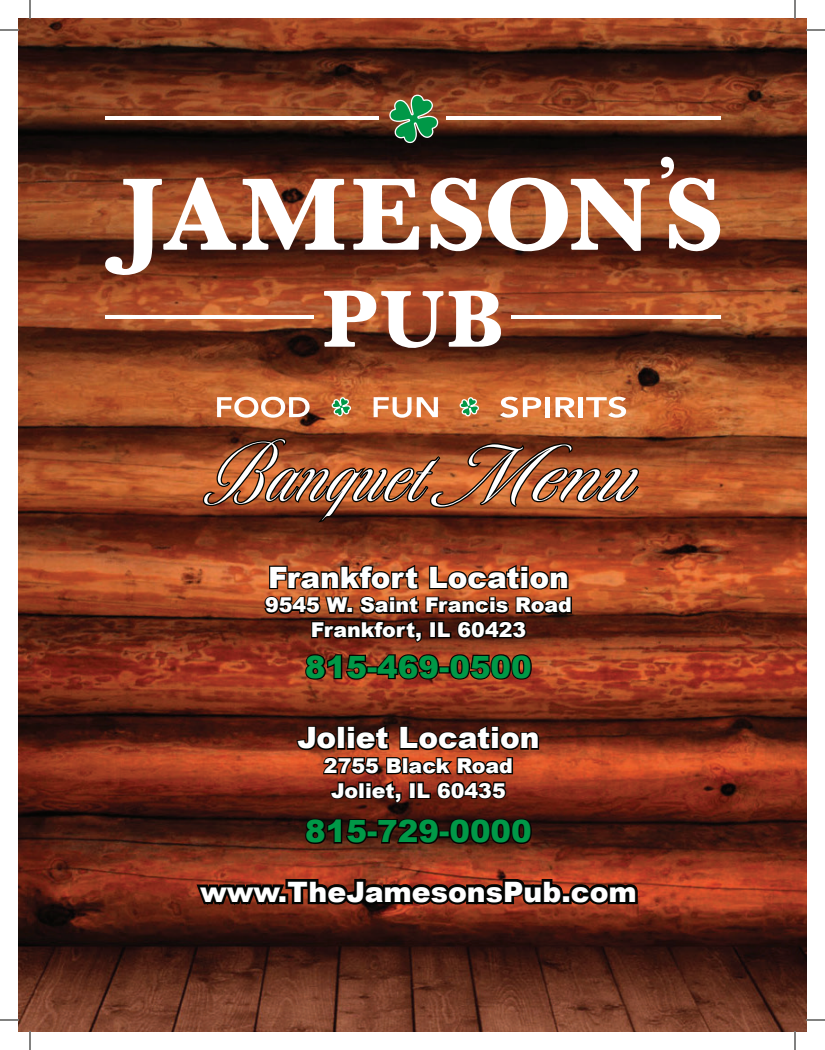
<style>
.page{position:relative;width:825px;height:1050px;background:#fff}
.page>*{position:absolute;margin:0;border:0;box-sizing:border-box;transform-origin:0 0}
.t1{font:italic 500 84.38px "Tangier";color:#fff;scale:.79 1}
.t2{font:900 30.62px "Arial";color:#009847}
.t3{font:900 29.38px "Arial";color:#fff}
.t4{font:900 28.12px "Arial";color:#fff}
.t5{font:900 20.5px/24.5px "Arial";color:#fff;text-align:center}
</style>
<div class="page">
<img style="left:19px;top:19px;width:787px;height:1012px">
<svg style="left:262px;top:563px;width:311px;height:81px;background:#642d17"></svg>
<svg style="left:304px;top:652px;width:65px;height:29px;background:#5f2615"></svg>
<div style="left:366px;top:666px;width:12px;height:8px;border:3px solid #040503"></div>
<svg style="left:375px;top:652px;width:66px;height:29px;background:#602615"></svg>
<div style="left:439px;top:666px;width:11px;height:8px;border:3px solid #040503"></div>
<svg style="left:448px;top:652px;width:85px;height:29px;background:#652916"></svg>
<svg style="left:295px;top:723px;width:245px;height:82px;background:#632414"></svg>
<svg style="left:304px;top:817px;width:65px;height:29px;background:#27110a"></svg>
<div style="left:366px;top:831px;width:12px;height:7px;border:3px solid #040503"></div>
<svg style="left:376px;top:817px;width:65px;height:29px;background:#25100a"></svg>
<div style="left:439px;top:831px;width:11px;height:7px;border:3px solid #040503"></div>
<svg style="left:448px;top:817px;width:85px;height:29px;background:#1f0d09"></svg>
<svg style="left:193px;top:875px;width:447px;height:40px;background:#562012"></svg>
<svg style="left:243px;top:179px;width:101px;height:71px"></svg>
<svg style="left:353px;top:178px;width:67px;height:72px"></svg>
<svg style="left:429px;top:176px;width:221px;height:77px"></svg>
<svg style="left:104px;top:177px;width:132px;height:99px"></svg>
<svg style="left:324px;top:290px;width:178px;height:59px"></svg>
<svg style="left:389px;top:94px;width:49px;height:49px;background:#477d4e"></svg>
<svg style="left:661px;top:157px;width:62px;height:95px"></svg>
<svg style="left:331px;top:397px;width:21px;height:20px"></svg>
<svg style="left:459px;top:397px;width:21px;height:20px"></svg>
<svg style="left:217px;top:397px;width:93px;height:21px"></svg>
<svg style="left:374px;top:397px;width:64px;height:21px"></svg>
<svg style="left:500px;top:397px;width:41px;height:21px"></svg>
<div style="left:545px;top:397px;width:5px;height:20px;background:#fff"></div>
<svg style="left:556px;top:397px;width:19px;height:20px"></svg>
<hr style="left:579px;top:397px;width:4px;height:20px;background:#fff">
<svg style="left:586px;top:397px;width:40px;height:21px"></svg>
<hr style="left:105px;top:116px;width:273px;height:3px;background:#fff">
<hr style="left:105px;top:315px;width:209px;height:4px;background:#fff">
<hr style="left:446px;top:116px;width:275px;height:3px;background:#fff">
<hr style="left:511px;top:315px;width:210px;height:4px;background:#fff">
<svg style="left:200px;top:437px;width:451px;height:86px;background:#7a3a1d"></svg>
<svg style="left:0;top:29px;width:19px;height:2px"></svg>
<svg style="left:806px;top:29px;width:19px;height:2px"></svg>
<svg style="left:0;top:1019px;width:19px;height:2px"></svg>
<svg style="left:806px;top:1019px;width:19px;height:2px"></svg>
<svg style="left:29px;top:0;width:2px;height:19px"></svg>
<svg style="left:29px;top:1031px;width:2px;height:19px"></svg>
<svg style="left:794px;top:0;width:2px;height:19px"></svg>
<svg style="left:794px;top:1031px;width:2px;height:19px"></svg>
<p class="t1" style="left:204px;top:426px;width:573px">Banquet Menu</p>
<p class="t3" style="left:268px;top:556px;width:302px">Frankfort Location</p>
<p class="t5" style="left:265px;top:592px;width:308px">9545 W. Saint Francis Road<br>Frankfort, IL 60423</p>
<p class="t2" style="left:305px;top:645px;width:228px">815-469-0500</p>
<p class="t3" style="left:297px;top:717px;width:244px">Joliet Location</p>
<p class="t5" style="left:324px;top:753px;width:191px">2755 Black Road<br>Joliet, IL 60435</p>
<p class="t2" style="left:305px;top:809px;width:228px">815-729-0000</p>
<p class="t4" style="left:200px;top:871px;width:438px">www.TheJamesonsPub.com</p>
</div>
